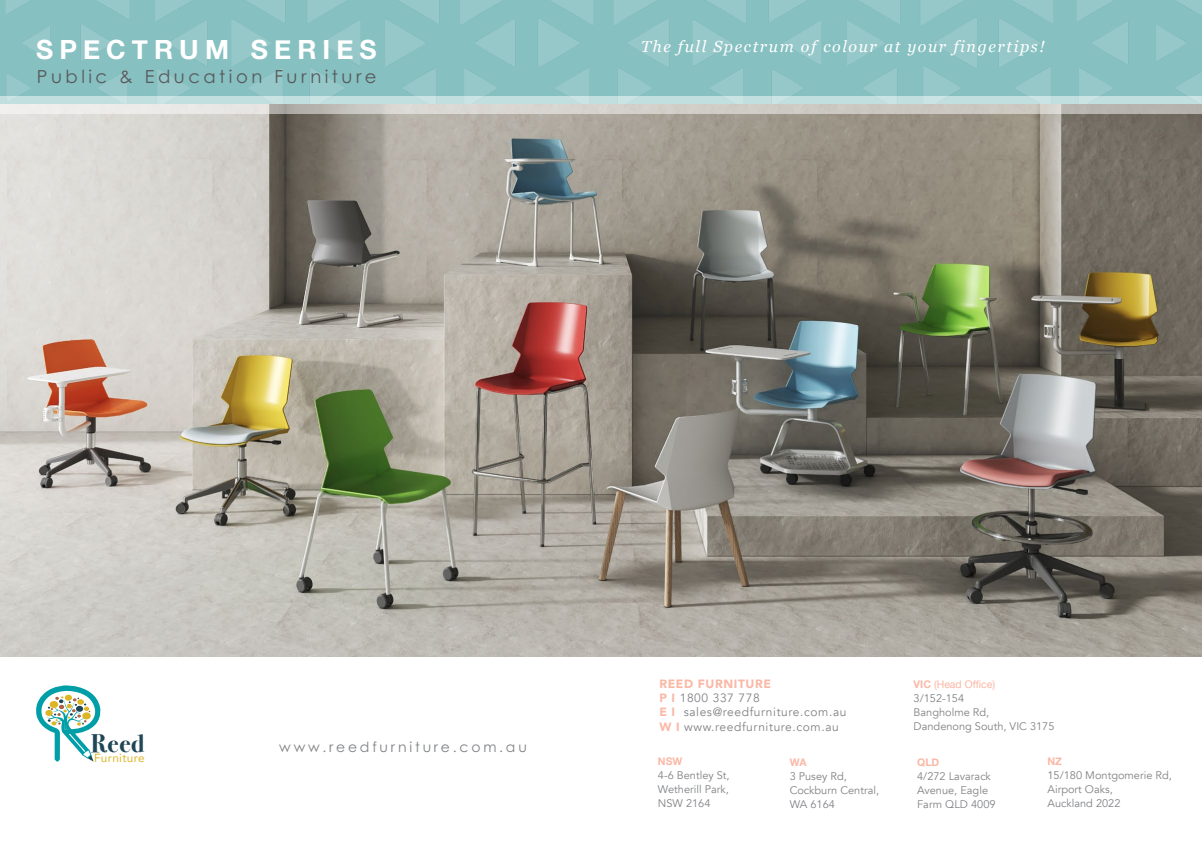
<style>
.page{position:relative;width:1202px;height:854px;background:#fff}
.page>*{position:absolute;margin:0;border:0;box-sizing:border-box;transform-origin:0 0}
.t1{font:700 26.5px "Helvetica Neue";letter-spacing:.23em;color:#fff}
.t2{font:700 25.4px "Bodoni Svty Two OSITCTT";color:#1f4656}
.t3{font:18px "Century Gothic Pro";letter-spacing:.195em;color:#58595b}
.t4{font:italic 16px "Georgia";letter-spacing:.1em;color:#fff}
.t5{font:14px "Century Gothic Pro";letter-spacing:.2em;color:#808285}
.t6{font:12px/14.4px "Avenir";letter-spacing:.05em;color:#808285}
.t7{font:11.8px "Avenir";letter-spacing:.03em;color:#ddb626}
.t8{font:11px/14px "Avenir";color:#808285}
.t9{font:10.5px "Helvetica Neue";color:#fab8a6}
.t10{font:700 10.5px "Helvetica Neue";color:#fab8a6}
.s1{font-weight:900;color:#fab8a6}
.s2{font-weight:700}
</style>
<div class="page">
<img style="left:0;top:114px;width:1202px;height:542px">
<svg style="left:0;top:103px;width:1202px;height:11px;background:#d0d1cc"></svg>
<img style="left:0;top:0;width:1202px;height:103px">
<svg style="left:36px;top:685px;width:65px;height:77px"></svg>
<h1 class="t1" style="left:36px;top:29px;width:342px">SPECTRUM SERIES</h1>
<h3 class="t4" style="left:641px;top:35px;width:405px">The full Spectrum of colour at your fingertips!</h3>
<h3 class="t3" style="left:37px;top:66px;width:341px">Public &amp; Education Furniture</h3>
<h2 class="t2" style="left:91px;top:727px;width:55px">Reed</h2>
<p class="t7" style="left:94px;top:747px;width:52px">Furniture</p>
<p class="t5" style="left:279px;top:738px;width:249px">www.reedfurniture.com.au</p>
<p class="t6" style="left:659px;top:676px;width:189px"><span class="s1">REED FURNITURE<br>P I</span> 1800 337 778<br><span class="s1">E I</span> sales@reedfurniture.com.au<br><span class="s1">W I</span> www.reedfurniture.com.au</p>
<p class="t10" style="left:658px;top:753px;width:26px">NSW</p>
<p class="t8" style="left:658px;top:768px;width:73px;text-align:justify">4-6 Bentley St, Wetherill Park, NSW 2164</p>
<p class="t10" style="left:790px;top:753px;width:18px">WA</p>
<p class="t8" style="left:790px;top:768px;width:91px">3 Pusey Rd,<br>Cockburn Central,<br>WA 6164</p>
<p class="t9" style="left:914px;top:676px;width:83px"><span class="s2">VIC</span> (Head Office)</p>
<p class="t8" style="left:914px;top:691px;width:142px">3/152-154<br>Bangholme Rd,<br>Dandenong South, VIC 3175</p>
<p class="t10" style="left:917px;top:753px;width:24px">QLD</p>
<p class="t8" style="left:917px;top:768px;width:80px">4/272 Lavarack<br>Avenue, Eagle<br>Farm QLD 4009</p>
<p class="t10" style="left:1047px;top:753px;width:16px">NZ</p>
<p class="t8" style="left:1047px;top:768px;width:126px">15/180 Montgomerie Rd,<br>Airport Oaks,<br>Auckland 2022</p>
</div>
